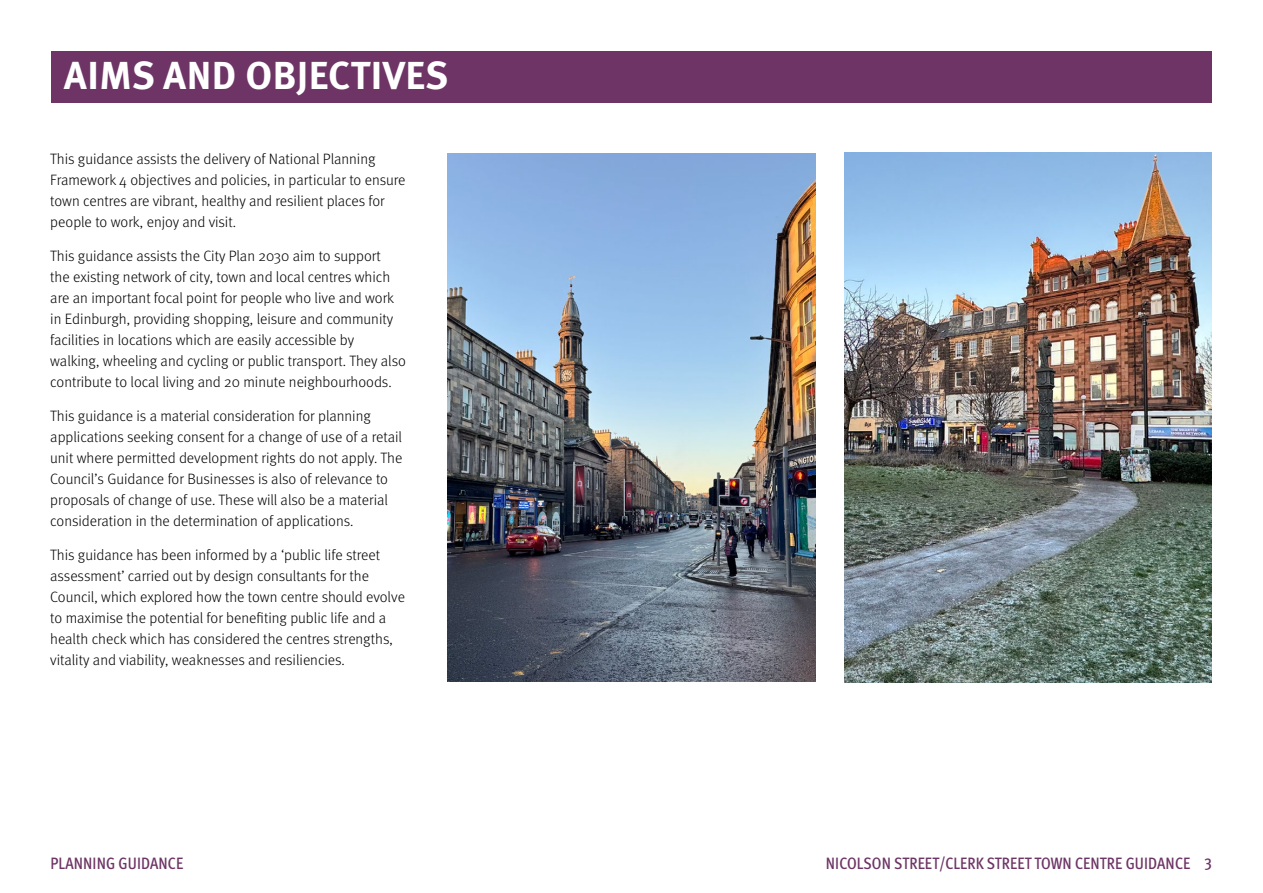
<style>
.page{position:relative;width:1263px;height:893px;background:#fff}
.page>*{position:absolute;margin:0;border:0;box-sizing:border-box;transform-origin:0 0}
.t1{font:700 39px "Meta Pro";letter-spacing:.01em;color:#fff}
.t2{font:500 condensed 16.5px "Meta Pro";letter-spacing:.01em;color:#6d3465}
.t3{font:300 15px/21px "Meta Pro";color:#000}
</style>
<div class="page">
<div style="left:51px;top:51px;width:1161px;height:52px;background:#6d3465"></div>
<img style="left:448px;top:153px;width:367px;height:529px">
<img style="left:845px;top:152px;width:367px;height:530px">
<h2 class="t1" style="left:64px;top:45px;width:386px">AIMS AND OBJECTIVES</h2>
<p class="t3" style="left:50px;top:148px;width:357px">This guidance assists the delivery of National Planning Framework 4 objectives and policies, in particular to ensure town centres are vibrant, healthy and resilient places for people to work, enjoy and visit.</p>
<p class="t3" style="left:50px;top:245px;width:357px">This guidance assists the City Plan 2030 aim to support<br>the existing network of city, town and local centres which are an important focal point for people who live and work in Edinburgh, providing shopping, leisure and community facilities in locations which are easily accessible by walking, wheeling and cycling or public transport. They also contribute to local living and 20 minute neighbourhoods.</p>
<p class="t3" style="left:50px;top:404px;width:354px">This guidance is a material consideration for planning applications seeking consent for a change of use of a retail unit where permitted development rights do not apply. The Council’s Guidance for Businesses is also of relevance to proposals of change of use. These will also be a material consideration in the determination of applications.</p>
<p class="t3" style="left:50px;top:543px;width:356px">This guidance has been informed by a ‘public life street assessment’ carried out by design consultants for the Council, which explored how the town centre should evolve to maximise the potential for benefting public life and a health check which has considered the centres strengths, vitality and viability, weaknesses and resiliencies.</p>
<p class="t2" style="left:50px;top:850px;width:134px">PLANNING GUIDANCE</p>
<p class="t2" style="left:826px;top:850px;width:388px">NICOLSON STREET/CLERK STREET TOWN CENTRE GUIDANCE 3</p>
</div>
